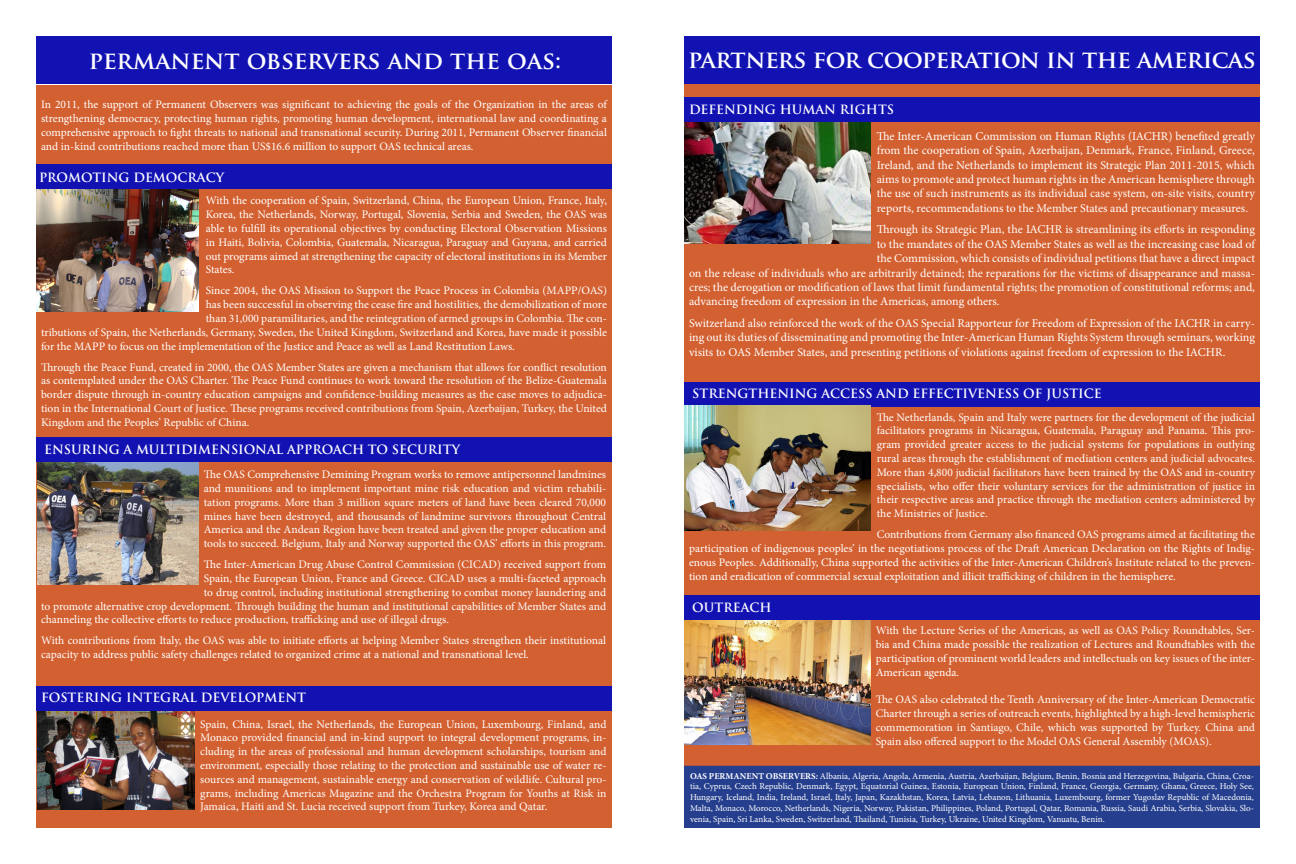
<style>
.page{position:relative;width:1296px;height:864px;background:#fff}
.page>*{position:absolute;margin:0;border:0;box-sizing:border-box;transform-origin:0 0}
.t1{font:700 24px "Trajan Pro";letter-spacing:-.02em;color:#fff}
.t2{font:700 24px "Trajan Pro";color:#fff}
.t3{font:700 12.5px "Trajan Pro";color:#fff}
.t4{font:12px/14.4px "Minion Pro";letter-spacing:-.005em;color:#fff;text-align:justify}
.t5{font:11.5px/13.8px "Minion Pro";letter-spacing:-.005em;color:#fff;text-align:justify}
.t6{font:9px/10.8px "Minion Pro";letter-spacing:-.005em;color:#fff;text-align:justify}
.s1{font-weight:700}
.s2{font-weight:700;font-style:italic}
</style>
<div class="page">
<div style="left:36px;top:85px;width:576px;height:743px;background:#d36030"></div>
<div style="left:36px;top:36px;width:576px;height:48px;background:#1212b3"></div>
<div style="left:684px;top:36px;width:576px;height:48px;background:#1212b3"></div>
<div style="left:36px;top:164px;width:576px;height:25px;background:#1212b3"></div>
<div style="left:36px;top:437px;width:576px;height:25px;background:#1212b3"></div>
<div style="left:36px;top:686px;width:576px;height:25px;background:#1212b3"></div>
<img style="left:36px;top:189px;width:163px;height:123px">
<img style="left:37px;top:462px;width:162px;height:122px">
<div style="left:684px;top:84px;width:576px;height:744px;background:#d36030"></div>
<div style="left:684px;top:97px;width:576px;height:25px;background:#1212b3"></div>
<div style="left:684px;top:382px;width:576px;height:25px;background:#1212b3"></div>
<div style="left:684px;top:595px;width:576px;height:25px;background:#1212b3"></div>
<img style="left:684px;top:122px;width:187px;height:122px">
<img style="left:684px;top:406px;width:187px;height:125px">
<img style="left:37px;top:711px;width:157px;height:99px">
<div style="left:685px;top:767px;width:574px;height:60px;background:#253f8e"></div>
<div style="left:684px;top:766px;width:576px;height:62px;border:2px solid #253f8e"></div>
<img style="left:684px;top:620px;width:187px;height:124px">
<p class="t2" style="left:89px;top:45px;width:474px">permanent observers and the oas:</p>
<p class="t1" style="left:688px;top:44px;width:569px">partners for cooperation in the americas</p>
<p class="t5" style="left:41px;top:97px;width:568px">In 2011, the support of Permanent Observers was significant to achieving the goals of the Organization in the areas of strengthening democracy, protecting human rights, promoting human development, international law and coordinating a comprehensive approach to fight threats to national and transnational security. During 2011, Permanent Observer financial and in-kind contributions reached more than US$16.6 million to support OAS technical areas.</p>
<p class="t3" style="left:39px;top:169px;width:187px">PROMOTING DEMOCRACY</p>
<p class="t5" style="left:206px;top:194px;width:403px">With the cooperation of Spain, Switzerland, China, the European Union, France, Italy, Korea, the Netherlands, Norway, Portugal, Slovenia, Serbia and Sweden, the OAS was able to fulfill its operational objectives by conducting Electoral Observation Missions in Haiti, Bolivia, Colombia, Guatemala, Nicaragua, Paraguay and Guyana, and carried out programs aimed at strengthening the capacity of electoral institutions in its Member States.</p>
<p class="t5" style="left:206px;top:284px;width:403px">Since 2004, the OAS Mission to Support the Peace Process in Colombia (MAPP/OAS)</p>
<p class="t5" style="left:206px;top:298px;width:403px">has been successful in observing the cease fire and hostilities, the demobilization of more</p>
<p class="t5" style="left:206px;top:311px;width:403px">than 31,000 paramilitaries, and the reintegration of armed groups in Colombia. The con-</p>
<p class="t5" style="left:41px;top:325px;width:567px">tributions of Spain, the Netherlands, Germany, Sweden, the United Kingdom, Switzerland and Korea, have made it possible</p>
<p class="t5" style="left:41px;top:339px;width:475px">for the MAPP to focus on the implementation of the Justice and Peace as well as Land Restitution Laws.</p>
<p class="t5" style="left:41px;top:360px;width:568px">Through the Peace Fund, created in 2000, the OAS Member States are given a mechanism that allows for conflict resolution as contemplated under the OAS Charter. The Peace Fund continues to work toward the resolution of the Belize-Guatemala border dispute through in-country education campaigns and confidence-building measures as the case moves to adjudica&shy;tion in the International Court of Justice. These programs received contributions from Spain, Azerbaijan, Turkey, the United Kingdom and the Peoples’ Republic of China.</p>
<p class="t3" style="left:44px;top:442px;width:417px">ENSURING A MULTIDIMENSIONAL APPROACH TO SECURITY</p>
<p class="t3" style="left:689px;top:102px;width:207px">DEFENDING HUMAN RIGHTS</p>
<p class="t4" style="left:877px;top:129px;width:380px">The Inter-American Commission on Human Rights (IACHR) benefited greatly from the cooperation of Spain, Azerbaijan, Denmark, France, Finland, Greece, Ireland, and the Netherlands to implement its Strategic Plan 2011-2015, which aims to promote and protect human rights in the American hemisphere through the use of such instruments as its individual case system, on-site visits, country reports, recommendations to the Member States and precautionary measures.</p>
<p class="t4" style="left:877px;top:222px;width:380px">Through its Strategic Plan, the IACHR is streamlining its efforts in responding</p>
<p class="t4" style="left:877px;top:237px;width:380px">to the mandates of the OAS Member States as well as the increasing case load of</p>
<p class="t4" style="left:877px;top:251px;width:380px">the Commission, which consists of individual petitions that have a direct impact</p>
<p class="t4" style="left:689px;top:266px;width:568px">on the release of individuals who are arbitrarily detained; the reparations for the victims of disappearance and massa-</p>
<p class="t4" style="left:689px;top:280px;width:568px">cres; the derogation or modification of laws that limit fundamental rights; the promotion of constitutional reforms; and,</p>
<p class="t4" style="left:689px;top:294px;width:312px">advancing freedom of expression in the Americas, among others.</p>
<p class="t4" style="left:689px;top:316px;width:568px">Switzerland also reinforced the work of the OAS Special Rapporteur for Freedom of Expression of the IACHR in carry&shy;ing out its duties of disseminating and promoting the Inter-American Human Rights System through seminars, working visits to OAS Member States, and presenting petitions of violations against freedom of expression to the IACHR.</p>
<p class="t3" style="left:692px;top:386px;width:411px">STRENGTHENING ACCESS AND EFFECTIVENESS OF JUSTICE</p>
<p class="t5" style="left:877px;top:410px;width:380px">The Netherlands, Spain and Italy were partners for the development of the judicial facilitators programs in Nicaragua, Guatemala, Paraguay and Panama. This pro&shy;gram provided greater access to the judicial systems for populations in outlying rural areas through the establishment of mediation centers and judicial advocates.<br>More than 4,800 judicial facilitators have been trained by the OAS and in-country specialists, who offer their voluntary services for the administration of justice in their respective areas and practice through the mediation centers administered by the Ministries of Justice.</p>
<p class="t5" style="left:689px;top:528px;width:568px;text-indent:188px">Contributions from Germany also financed OAS programs aimed at facilitating the participation of indigenous peoples’ in the negotiations process of the Draft American Declaration on the Rights of Indig&shy;enous Peoples. Additionally, China supported the activities of the Inter-American Children’s Institute related to the preven&shy;tion and eradication of commercial sexual exploitation and illicit trafficking of children in the hemisphere.</p>
<p class="t5" style="left:204px;top:468px;width:404px">The OAS Comprehensive Demining Program works to remove antipersonnel landmines and munitions and to implement important mine risk education and victim rehabili&shy;tation programs. More than 3 million square meters of land have been cleared 70,000 mines have been destroyed, and thousands of landmine survivors throughout Central America and the Andean Region have been treated and given the proper education and tools to succeed. Belgium, Italy and Norway supported the OAS’ efforts in this program.</p>
<p class="t5" style="left:204px;top:558px;width:404px">The Inter-American Drug Abuse Control Commission (CICAD) received support from</p>
<p class="t5" style="left:204px;top:571px;width:404px">Spain, the European Union, France and Greece. CICAD uses a multi-faceted approach</p>
<p class="t5" style="left:204px;top:585px;width:404px">to drug control, including institutional strengthening to combat money laundering and</p>
<p class="t5" style="left:41px;top:599px;width:567px">to promote alternative crop development. Through building the human and institutional capabilities of Member States and</p>
<p class="t5" style="left:41px;top:613px;width:410px">channeling the collective efforts to reduce production, trafficking and use of illegal drugs.</p>
<p class="t5" style="left:41px;top:634px;width:567px">With contributions from Italy, the OAS was able to initiate efforts at helping Member States strengthen their institutional capacity to address public safety challenges related to organized crime at a national and transnational level.</p>
<p class="t3" style="left:692px;top:599px;width:81px">OUTREACH</p>
<p class="t5" style="left:876px;top:624px;width:381px">With the Lecture Series of the Americas, as well as OAS Policy Roundtables, Ser&shy;bia and China made possible the realization of Lectures and Roundtables with the participation of prominent world leaders and intellectuals on key issues of the inter-American agenda.</p>
<p class="t5" style="left:876px;top:693px;width:381px">The OAS also celebrated the Tenth Anniversary of the Inter-American Democratic Charter through a series of outreach events, highlighted by a high-level hemispheric commemoration in Santiago, Chile, which was supported by Turkey. China and Spain also offered support to the Model OAS General Assembly (MOAS).</p>
<p class="t6" style="left:690px;top:770px;width:566px"><span class="s1">OAS PERMANENT OBSERVERS</span><span class="s2">:</span> Albania, Algeria, Angola, Armenia, Austria, Azerbaijan, Belgium, Benin, Bosnia and Herzegovina, Bulgaria, China, Croa&shy;tia, Cyprus, Czech Republic, Denmark, Egypt, Equatorial Guinea, Estonia, European Union, Finland, France, Georgia, Germany, Ghana, Greece, Holy See, Hungary, Iceland, India, Ireland, Israel, Italy, Japan, Kazakhstan, Korea, Latvia, Lebanon, Lithuania, Luxembourg, former Yugoslav Republic of Macedonia, Malta, Monaco, Morocco, Netherlands, Nigeria, Norway, Pakistan, Philippines, Poland, Portugal, Qatar, Romania, Russia, Saudi Arabia, Serbia, Slovakia, Slo&shy;venia, Spain, Sri Lanka, Sweden, Switzerland, Thailand, Tunisia, Turkey, Ukraine, United Kingdom, Vanuatu, Benin.</p>
<p class="t3" style="left:41px;top:689px;width:267px">FOSTERING INTEGRAL DEVELOPMENT</p>
<p class="t5" style="left:200px;top:717px;width:408px">Spain, China, Israel, the Netherlands, the European Union, Luxembourg, Finland, and Monaco provided financial and in-kind support to integral development programs, in&shy;cluding in the areas of professional and human development scholarships, tourism and environment, especially those relating to the protection and sustainable use of water re&shy;sources and management, sustainable energy and conservation of wildlife. Cultural pro&shy;grams, including Americas Magazine and the Orchestra Program for Youths at Risk in Jamaica, Haiti and St. Lucia received support from Turkey, Korea and Qatar.</p>
</div>
